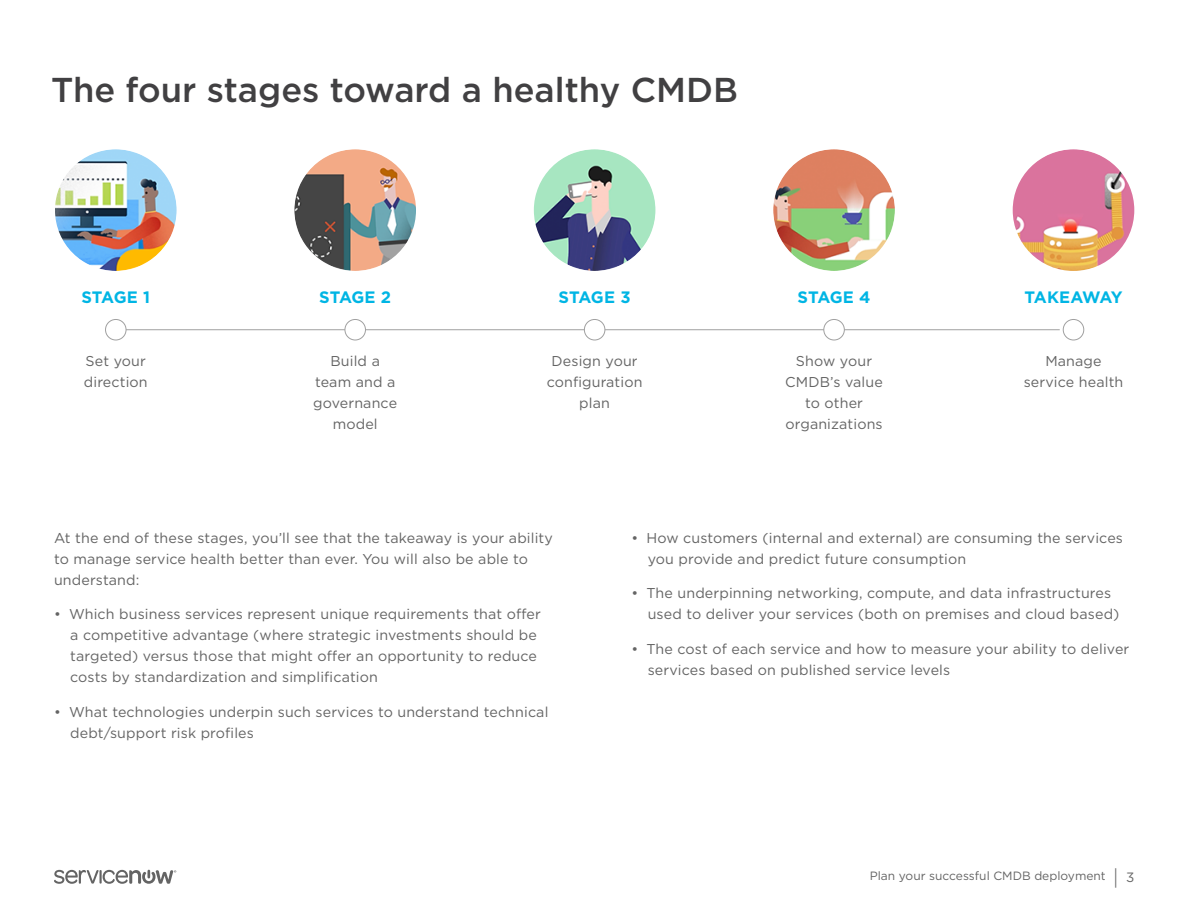
<style>
.page{position:relative;width:1188px;height:918px;background:#fff}
.page>*{position:absolute;margin:0;border:0;box-sizing:border-box;transform-origin:0 0}
.t1{font:500 34.5px "Gotham";color:#414042}
.t2{font:700 16.5px "Gotham";letter-spacing:-.035em;color:#00b5e4}
.t3{font:700 16.5px "Gotham";letter-spacing:-.08em;color:#00b5e4}
.t4{font:14.25px/21px "Gotham";letter-spacing:.01em;color:#646464}
.t5{font:12px "Gotham";color:#646464}
.s1{font-weight:300;font-size:21px}
.s2{font-size:13.5px}
</style>
<div class="page">
<svg style="left:54px;top:870px;width:122px;height:14px"></svg>
<hr style="left:116px;top:329px;width:944px;height:1px;background:#a0a0a0">
<div style="left:584px;top:319px;width:21px;height:21px;background:#fff;border-radius:50%"></div>
<div style="left:584px;top:319px;width:21px;height:21px;border:1px solid #a0a0a0;border-radius:50%"></div>
<img style="left:534px;top:149px;width:121px;height:122px;border-radius:61px">
<div style="left:345px;top:319px;width:20px;height:21px;background:#fff;border-radius:50%"></div>
<div style="left:345px;top:319px;width:21px;height:21px;border:1px solid #a0a0a0;border-radius:50%"></div>
<img style="left:294px;top:149px;width:122px;height:122px;border-radius:61px">
<div style="left:106px;top:319px;width:20px;height:21px;background:#fff;border-radius:50%"></div>
<div style="left:105px;top:319px;width:21px;height:21px;border:1px solid #a0a0a0;border-radius:50%"></div>
<img style="left:55px;top:149px;width:122px;height:122px;border-radius:61px">
<div style="left:824px;top:319px;width:20px;height:21px;background:#fff;border-radius:50%"></div>
<div style="left:823px;top:319px;width:22px;height:21px;border:1px solid #a0a0a0;border-radius:50%"></div>
<img style="left:773px;top:149px;width:122px;height:122px;border-radius:61px">
<div style="left:1063px;top:319px;width:21px;height:21px;border:1px solid #a0a0a0;border-radius:50%"></div>
<img style="left:1013px;top:149px;width:121px;height:122px;border-radius:61px">
<h1 class="t1" style="left:51px;top:67px;width:689px">The four stages toward a healthy CMDB</h1>
<p class="t2" style="left:81px;top:287px;width:70px">STAGE 1</p>
<p class="t2" style="left:319px;top:287px;width:74px">STAGE 2</p>
<p class="t2" style="left:559px;top:287px;width:73px">STAGE 3</p>
<p class="t2" style="left:798px;top:287px;width:75px">STAGE 4</p>
<p class="t3" style="left:1024px;top:287px;width:100px">TAKEAWAY</p>
<p class="t4" style="left:84px;top:350px;width:65px">Set your direction</p>
<p class="t4" style="left:313px;top:350px;width:85px;text-align:center">Build a team and a governance model</p>
<p class="t4" style="left:547px;top:350px;width:97px;text-align:center">Design your configuration plan</p>
<p class="t4" style="left:785px;top:350px;width:99px;text-align:center">Show your<br>CMDB’s value to other organizations</p>
<p class="t4" style="left:1024px;top:350px;width:101px;text-align:center">Manage service health</p>
<p class="t4" style="left:54px;top:527px;width:500px">At the end of these stages, you’ll see that the takeaway is your ability to manage service health better than ever. You will also be able to understand:</p>
<p class="t4" style="left:70px;top:603px;width:472px;text-indent:-16px">• Which business services represent unique requirements that offer a competitive advantage (where strategic investments should be targeted) versus those that might offer an opportunity to reduce costs by standardization and simplification</p>
<p class="t4" style="left:70px;top:701px;width:480px;text-indent:-16px">• What technologies underpin such services to understand technical debt/support risk profiles</p>
<p class="t4" style="left:648px;top:527px;width:477px;text-indent:-16px">• How customers (internal and external) are consuming the services you provide and predict future consumption</p>
<p class="t4" style="left:648px;top:582px;width:473px;text-indent:-16px">• The underpinning networking, compute, and data infrastructures used to deliver your services (both on premises and cloud based)</p>
<p class="t4" style="left:648px;top:638px;width:483px;text-indent:-16px">• The cost of each service and how to measure your ability to deliver services based on published service levels</p>
<p class="t5" style="left:870px;top:868px;width:266px">Plan your successful CMDB deployment <span class="s1">|</span> <span class="s2">3</span></p>
</div>
